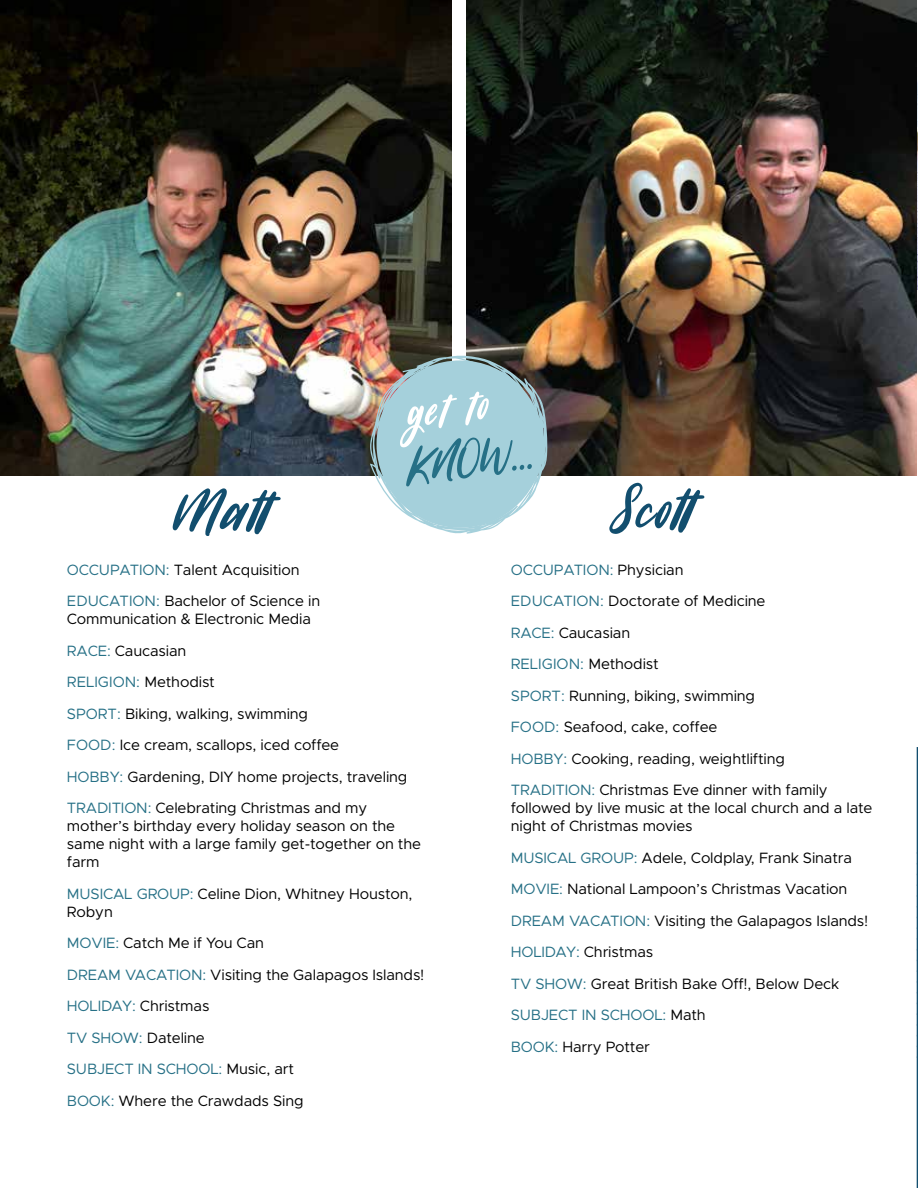
<style>
.page{position:relative;width:918px;height:1188px;background:#fff}
.page>*{position:absolute;margin:0;border:0;box-sizing:border-box;transform-origin:0 0}
.t1{font:79.05px "Sugarstyle Millenial";letter-spacing:.01em;color:#124e6e}
.t2{font:60.3px "Sugarstyle Millenial";color:#267086}
.t3{font:60.3px "Sugarstyle Millenial";color:#fff}
.t4{font:15px/31.5px "Metropolis";letter-spacing:-.01em;color:#000}
.s1{color:#267086}
</style>
<div class="page">
<img style="left:917px;top:81px;width:1px;height:208px">
<img style="left:466px;top:0;width:451px;height:475px">
<img style="left:0;top:0;width:452px;height:475px">
<hr style="left:917px;top:747px;width:1px;height:441px;background:#124e6e">
<img style="left:370px;top:355px;width:178px;height:179px">
<div style="left:377px;top:360px;width:166px;height:168px;background:#a5d0db;border-radius:50%"></div>
<h2 class="t3" style="left:401px;top:372px;width:84px;rotate:-6deg">get to</h2>
<h2 class="t2" style="left:400px;top:426px;width:130px;rotate:-6deg">KNOW...</h2>
<h1 class="t1" style="left:173px;top:457px;width:111px">Matt</h1>
<h1 class="t1" style="left:609px;top:456px;width:98px">Scott</h1>
<p class="t4" style="left:67px;top:554px;width:255px"><span class="s1">OCCUPATION:</span> Talent Acquisition<br><span class="s1">EDUCATION:</span> Bachelor of Science in</p>
<p class="t4" style="left:67px;top:603px;width:342px">Communication &amp; Electronic Media<br><span class="s1">RACE:</span> Caucasian<br><span class="s1">RELIGION:</span> Methodist<br><span class="s1">SPORT:</span> Biking, walking, swimming<br><span class="s1">FOOD:</span> Ice cream, scallops, iced coffee<br><span class="s1">HOBBY:</span> Gardening, DIY home projects, traveling <span class="s1">TRADITION:</span> Celebrating Christmas and my</p>
<p class="t4" style="left:67px;top:817px;width:356px;line-height:18px">mother’s birthday every holiday season on the same night with a large family get-together on the farm</p>
<p class="t4" style="left:67px;top:885px;width:347px;line-height:18px"><span class="s1">MUSICAL GROUP:</span> Celine Dion, Whitney Houston,<br>Robyn</p>
<p class="t4" style="left:67px;top:927px;width:359px"><span class="s1">MOVIE:</span> Catch Me if You Can<br><span class="s1">DREAM VACATION:</span> Visiting the Galapagos Islands!<br><span class="s1">HOLIDAY:</span> Christmas<br><span class="s1">TV SHOW:</span> Dateline<br><span class="s1">SUBJECT IN SCHOOL:</span> Music, art<br><span class="s1">BOOK:</span> Where the Crawdads Sing</p>
<p class="t4" style="left:511px;top:554px;width:319px"><span class="s1">OCCUPATION:</span> Physician<br><span class="s1">EDUCATION:</span> Doctorate of Medicine<br><span class="s1">RACE:</span> Caucasian<br><span class="s1">RELIGION:</span> Methodist<br><span class="s1">SPORT:</span> Running, biking, swimming<br><span class="s1">FOOD:</span> Seafood, cake, coffee<br><span class="s1">HOBBY:</span> Cooking, reading, weightlifting<br><span class="s1">TRADITION:</span> Christmas Eve dinner with family</p>
<p class="t4" style="left:511px;top:799px;width:363px;line-height:18px">followed by live music at the local church and a late night of Christmas movies</p>
<p class="t4" style="left:511px;top:842px;width:359px"><span class="s1">MUSICAL GROUP:</span> Adele, Coldplay, Frank Sinatra <span class="s1">MOVIE:</span> National Lampoon’s Christmas Vacation <span class="s1">DREAM VACATION:</span> Visiting the Galapagos Islands!<br><span class="s1">HOLIDAY:</span> Christmas<br><span class="s1">TV SHOW:</span> Great British Bake Off!, Below Deck <span class="s1">SUBJECT IN SCHOOL:</span> Math<br><span class="s1">BOOK:</span> Harry Potter</p>
</div>
